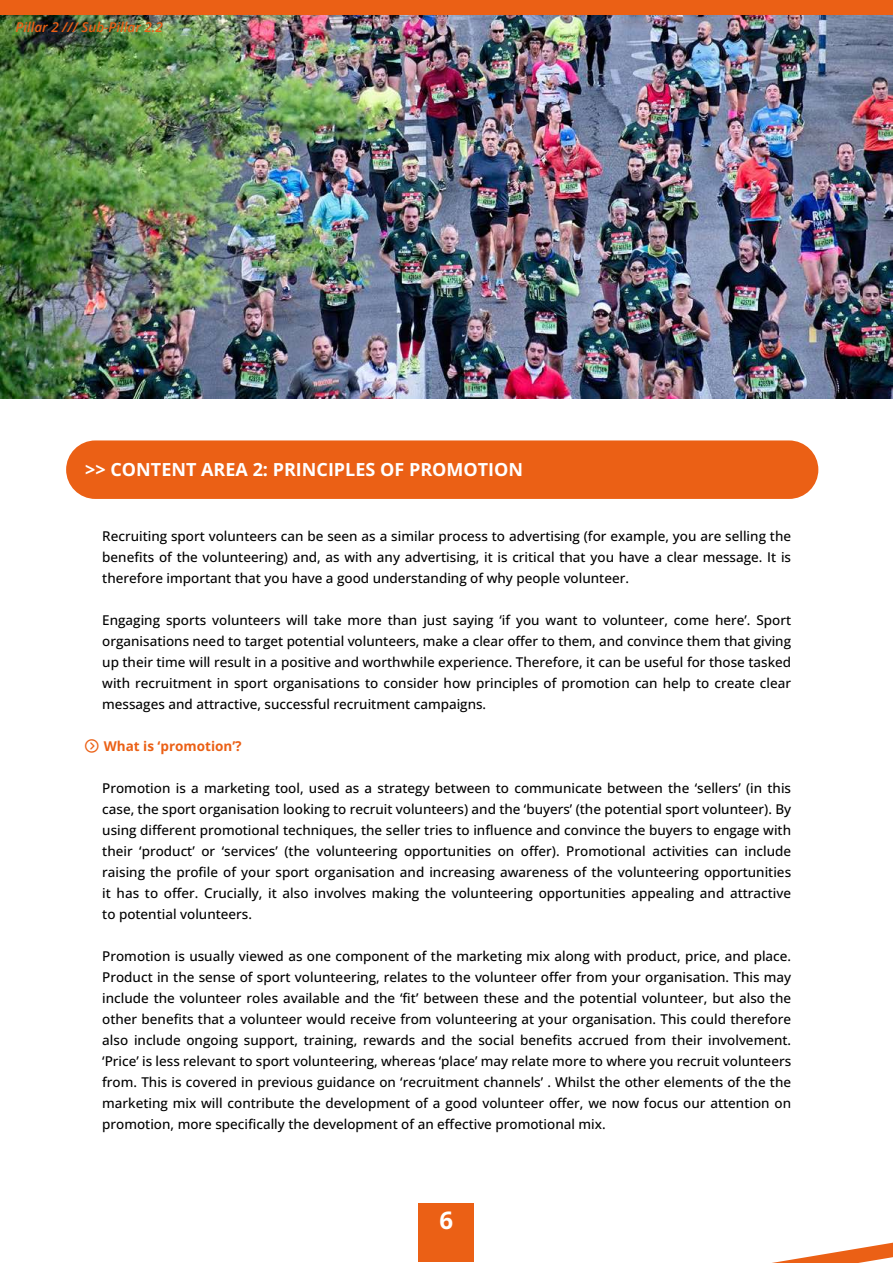
<style>
.page{position:relative;width:893px;height:1263px;background:#fff}
.page>*{position:absolute;margin:0;border:0;box-sizing:border-box;transform-origin:0 0}
.t1{font:700 24px "Open Sans";color:#fff}
.t2{font:700 18px "Open Sans";color:#fff}
.t3{font:500 13.5px/21px "Open Sans";color:#000;text-align:justify}
.t4{font:italic 600 13.5px "Open Sans";color:#eb6015}
.t5{font:700 13.5px "Open Sans";color:#eb6015}
</style>
<div class="page">
<div style="left:66px;top:440px;width:752px;height:59px;background:#eb6015;border-radius:29px"></div>
<svg style="left:418px;top:1203px;width:475px;height:60px"></svg>
<img style="left:0;top:14px;width:893px;height:385px">
<div style="left:419px;top:1203px;width:55px;height:59px;background:#eb6015"></div>
<div style="left:0;top:0;width:893px;height:14px;background:#eb6015"></div>
<p class="t4" style="left:15px;top:18px;width:149px">Pillar 2 /// Sub-Pillar 2.2</p>
<h2 class="t2" style="left:85px;top:457px;width:439px">&gt;&gt; CONTENT AREA 2: PRINCIPLES OF PROMOTION</h2>
<p class="t3" style="left:102px;top:525px;width:690px">Recruiting sport volunteers can be seen as a similar process to advertising (for example, you are selling the benefits of the volunteering) and, as with any advertising, it is critical that you have a clear message. It is therefore important that you have a good understanding of why people volunteer.</p>
<p class="t3" style="left:102px;top:609px;width:690px">Engaging sports volunteers will take more than just saying ‘if you want to volunteer, come here’. Sport organisations need to target potential volunteers, make a clear offer to them, and convince them that giving up their time will result in a positive and worthwhile experience. Therefore, it can be useful for those tasked with recruitment in sport organisations to consider how principles of promotion can help to create clear messages and attractive, successful recruitment campaigns.</p>
<p class="t5" style="left:104px;top:737px;width:139px">What is ‘promotion’?</p>
<p class="t3" style="left:102px;top:777px;width:690px">Promotion is a marketing tool, used as a strategy between to communicate between the ‘sellers’ (in this case, the sport organisation looking to recruit volunteers) and the ‘buyers’ (the potential sport volunteer). By using different promotional techniques, the seller tries to influence and convince the buyers to engage with their ‘product’ or ‘services’ (the volunteering opportunities on offer). Promotional activities can include raising the profile of your sport organisation and increasing awareness of the volunteering opportunities it has to offer. Crucially, it also involves making the volunteering opportunities appealing and attractive to potential volunteers.</p>
<p class="t3" style="left:102px;top:945px;width:690px">Promotion is usually viewed as one component of the marketing mix along with product, price, and place.<br>Product in the sense of sport volunteering, relates to the volunteer offer from your organisation. This may include the volunteer roles available and the ‘fit’ between these and the potential volunteer, but also the other benefits that a volunteer would receive from volunteering at your organisation. This could therefore also include ongoing support, training, rewards and the social benefits accrued from their involvement. ‘Price’ is less relevant to sport volunteering, whereas ‘place’ may relate more to where you recruit volunteers from. This is covered in previous guidance on ‘recruitment channels’ . Whilst the other elements of the the marketing mix will contribute the development of a good volunteer offer, we now focus our attention on promotion, more specifically the development of an effective promotional mix.</p>
<h1 class="t1" style="left:440px;top:1204px;width:15px">6</h1>
</div>
